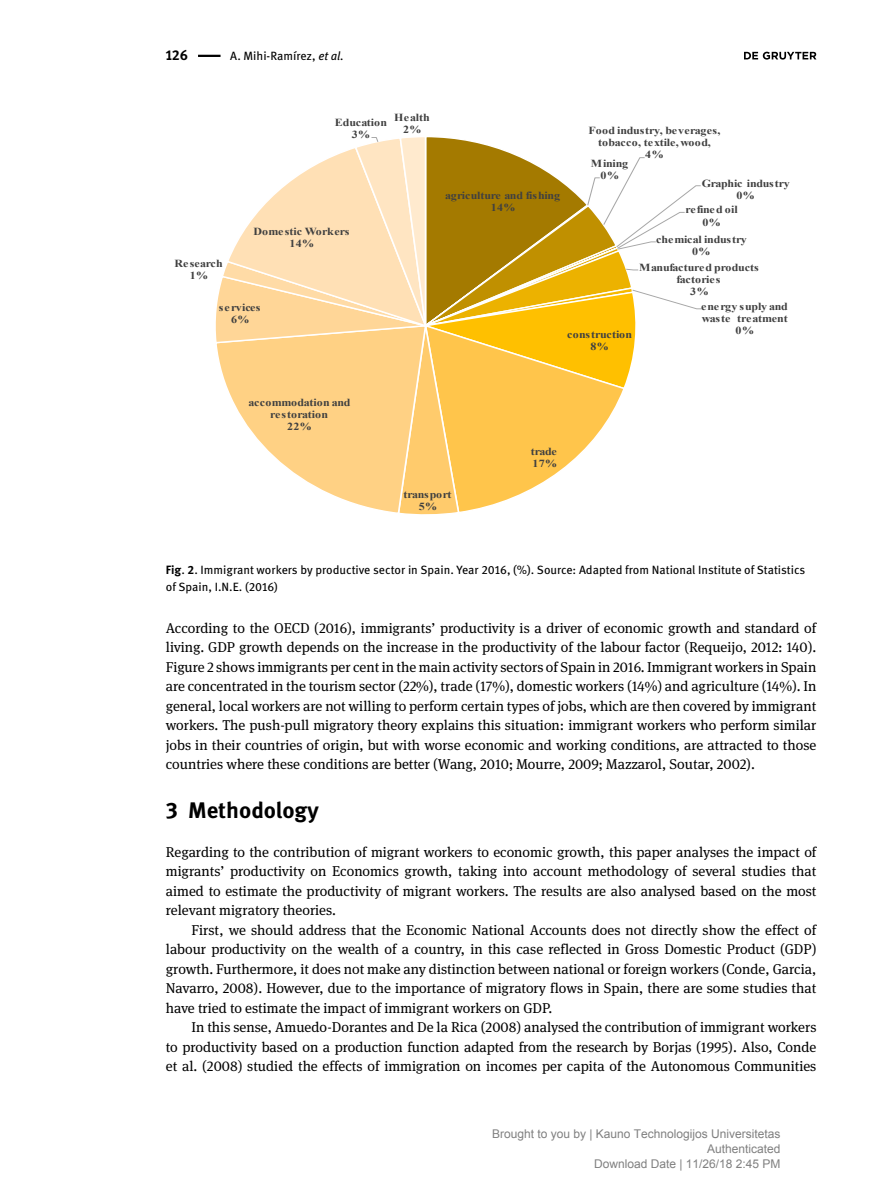
<style>
.page{position:relative;width:893px;height:1191px;background:#fff}
.page>*{position:absolute;margin:0;border:0;box-sizing:border-box;transform-origin:0 0}
.t1{font:700 22.5px "DG Meta Science";color:#000}
.t2{font:14.25px/19.5px "DG Meta Serif Science";color:#000;text-align:justify}
.t3{font:700 14.25px "DG Meta Science";color:#000}
.t4{font:12px/16.5px "DG Meta Science";color:#000}
.t5{font:12px/15px "Arial";color:#808080;text-align:right}
.t6{font:700 10.8px/12.3px "Times New Roman";letter-spacing:-.01em;color:#404040;text-align:center;scale:1.11 1}
.t7{font:700 10.8px/12.3px "Times New Roman";letter-spacing:.01em;color:#404040;text-align:center;scale:1.11 1}
.t8{font:700 10.8px/12.3px "Times New Roman";letter-spacing:.025em;color:#404040;text-align:center;scale:1.11 1}
.s1{font-style:italic}
.s2{font-weight:700}
</style>
<div class="page">
<svg style="left:744px;top:52px;width:72px;height:8px"></svg>
<hr style="left:198px;top:55px;width:23px;height:2px;background:#000">
<svg style="left:215px;top:137px;width:487px;height:378px"></svg>
<p class="t3" style="left:166px;top:44px;width:24px">126</p>
<p class="t4" style="left:230px;top:47px;width:115px">A. Mihi-Ramírez, <span class="s1">et al.</span></p>
<p class="t6" style="left:335px;top:116px;width:49px">Education<br>3%</p>
<p class="t6" style="left:394px;top:111px;width:33px">Health<br>2%</p>
<p class="t7" style="left:175px;top:256px;width:45px">Research<br>1%</p>
<p class="t7" style="left:253px;top:225px;width:88px">Domestic Workers<br>14%</p>
<p class="t8" style="left:219px;top:301px;width:39px">services<br>6%</p>
<p class="t6" style="left:588px;top:124px;width:120px;line-height:11.9px">Food industry, beverages, tobacco, textile, wood,<br>4%</p>
<p class="t6" style="left:702px;top:177px;width:80px">Graphic industry<br>0%</p>
<p class="t6" style="left:686px;top:203px;width:49px">refined oil<br>0%</p>
<p class="t6" style="left:656px;top:233px;width:83px">chemical industry<br>0%</p>
<p class="t6" style="left:639px;top:261px;width:110px;line-height:11.9px">Manufactured products factories<br>3%</p>
<p class="t6" style="left:701px;top:300px;width:80px;text-align:left">energy suply and waste treatment</p>
<p class="t6" style="left:567px;top:328px;width:60px">construction</p>
<p class="t6" style="left:591px;top:156px;width:35px">Mining<br>0%</p>
<p class="t6" style="left:445px;top:189px;width:105px">agriculture and fishing<br>14%</p>
<p class="t6" style="left:736px;top:323px;width:18px">0%</p>
<p class="t6" style="left:590px;top:340px;width:18px">8%</p>
<p class="t6" style="left:249px;top:396px;width:93px;line-height:11.9px">accommodation and restoration<br>22%</p>
<p class="t6" style="left:531px;top:445px;width:25px;text-align:left">trade<br>17%</p>
<p class="t6" style="left:403px;top:487px;width:45px">transport<br>5%</p>
<p class="t4" style="left:166px;top:561px;width:641px"><span class="s2">Fig</span>. <span class="s2">2</span>. Immigrant workers by productive sector in Spain. Year 2016, (%). Source: Adapted from National Institute of Statistics of Spain, I.N.E. (2016)</p>
<p class="t2" style="left:166px;top:617px;width:652px">According to the OECD (2016), immigrants’ productivity is a driver of economic growth and standard of living. GDP growth depends on the increase in the productivity of the labour factor (Requeijo, 2012: 140).<br>Figure 2 shows immigrants per cent in the main activity sectors of Spain in 2016. Immigrant workers in Spain are concentrated in the tourism sector (22%), trade (17%), domestic workers (14%) and agriculture (14%). In general, local workers are not willing to perform certain types of jobs, which are then covered by immigrant workers. The push-pull migratory theory explains this situation: immigrant workers who perform similar jobs in their countries of origin, but with worse economic and working conditions, are attracted to those countries where these conditions are better (Wang, 2010; Mourre, 2009; Mazzarol, Soutar, 2002).</p>
<h1 class="t1" style="left:166px;top:792px;width:155px">3 Methodology</h1>
<p class="t2" style="left:166px;top:842px;width:652px">Regarding to the contribution of migrant workers to economic growth, this paper analyses the impact of migrants’ productivity on Economics growth, taking into account methodology of several studies that aimed to estimate the productivity of migrant workers. The results are also analysed based on the most relevant migratory theories.</p>
<p class="t2" style="left:166px;top:920px;width:652px;text-indent:26px">First, we should address that the Economic National Accounts does not directly show the effect of labour productivity on the wealth of a country, in this case reflected in Gross Domestic Product (GDP) growth. Furthermore, it does not make any distinction between national or foreign workers (Conde, Garcia, Navarro, 2008). However, due to the importance of migratory flows in Spain, there are some studies that have tried to estimate the impact of immigrant workers on GDP.</p>
<p class="t2" style="left:166px;top:1017px;width:652px;text-indent:26px">In this sense, Amuedo-Dorantes and De la Rica (2008) analysed the contribution of immigrant workers to productivity based on a production function adapted from the research by Borjas (1995). Also, Conde et al. (2008) studied the effects of immigration on incomes per capita of the Autonomous Communities</p>
<p class="t5" style="left:492px;top:1127px;width:290px">Brought to you by | Kauno Technologijos Universitetas<br>Authenticated<br>Download Date | 11/26/18 2:45 PM</p>
</div>
